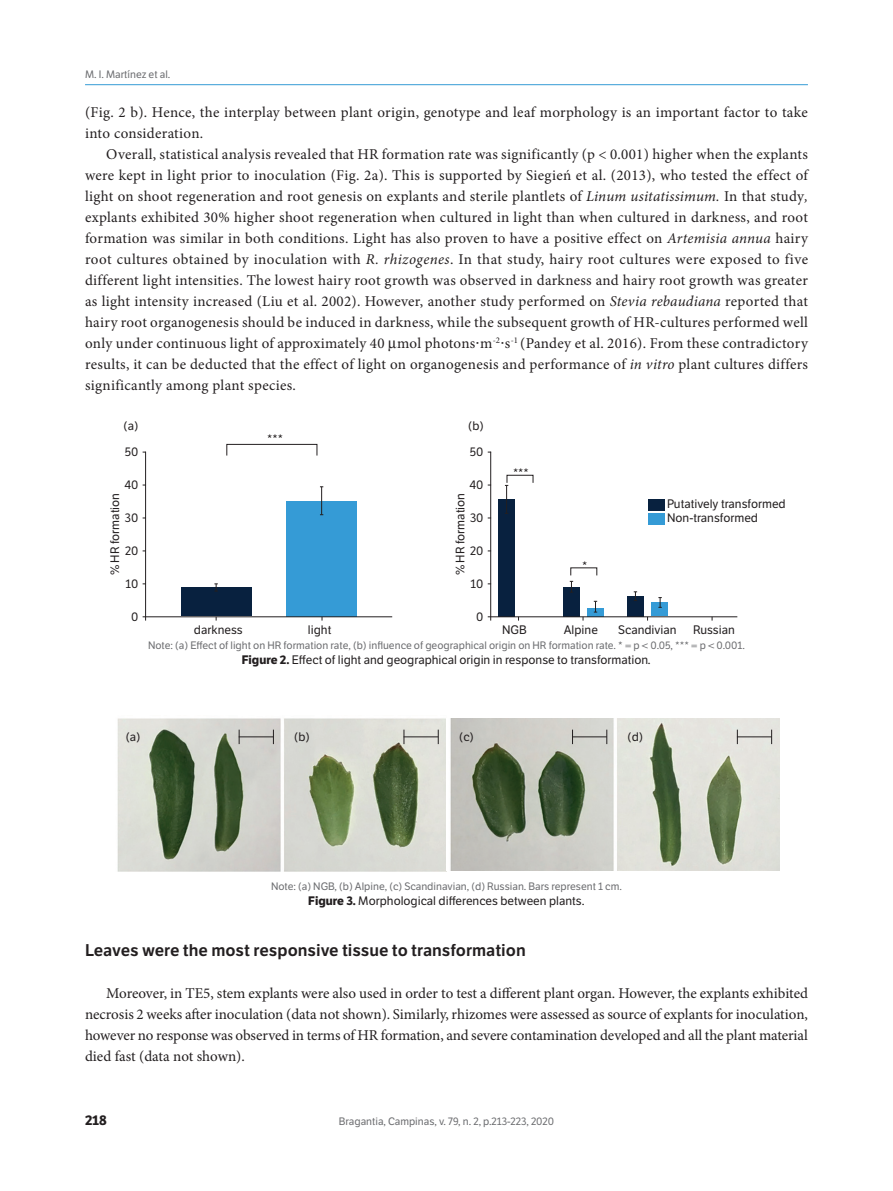
<style>
.page{position:relative;width:893px;height:1191px;background:#fff}
.page>*{position:absolute;margin:0;border:0;box-sizing:border-box;transform-origin:0 0}
.t1{font:600 16.5px "LFT Etica";color:#231f20}
.t2{font:15px/21px "Minion Pro";letter-spacing:.015em;color:#231f20;text-align:justify}
.t3{font:700 13.5px "LFT Etica";color:#231f20}
.t4{font:12px/14.4px "LFT Etica";color:#231f20}
.t5{font:10.5px "LFT Etica";color:#6c6d70}
.s1{font-style:italic}
.s2{font-family:"LFT Etica"}
.s3{font-weight:700}
</style>
<div class="page">
<hr style="left:85px;top:84px;width:723px;height:1px;background:#359bd6">
<div style="left:181px;top:587px;width:70px;height:29px;background:#08213f"></div>
<div style="left:287px;top:501px;width:70px;height:115px;background:#359bd6"></div>
<div style="left:498px;top:499px;width:17px;height:117px;background:#08213f"></div>
<div style="left:563px;top:587px;width:16px;height:29px;background:#08213f"></div>
<div style="left:627px;top:596px;width:17px;height:20px;background:#08213f"></div>
<div style="left:587px;top:607px;width:17px;height:9px;background:#359bd6"></div>
<div style="left:651px;top:602px;width:17px;height:14px;background:#359bd6"></div>
<div style="left:648px;top:513px;width:17px;height:11px;background:#359bd6"></div>
<div style="left:648px;top:499px;width:17px;height:12px;background:#08213f"></div>
<hr style="left:145px;top:452px;width:1px;height:168px;background:#231f20">
<hr style="left:490px;top:452px;width:1px;height:168px;background:#231f20">
<hr style="left:143px;top:616px;width:249px;height:1px;background:#231f20">
<hr style="left:488px;top:616px;width:249px;height:1px;background:#231f20">
<div style="left:226px;top:444px;width:91px;height:12px;border:1px solid #231f20"></div>
<div style="left:507px;top:475px;width:26px;height:8px;border:1px solid #231f20"></div>
<svg style="left:214px;top:583px;width:4px;height:8px"></svg>
<svg style="left:320px;top:486px;width:3px;height:29px"></svg>
<svg style="left:505px;top:485px;width:3px;height:29px"></svg>
<svg style="left:570px;top:581px;width:3px;height:12px"></svg>
<svg style="left:594px;top:601px;width:3px;height:11px"></svg>
<svg style="left:634px;top:591px;width:3px;height:10px"></svg>
<svg style="left:658px;top:597px;width:4px;height:11px"></svg>
<img style="left:117px;top:718px;width:329px;height:153px">
<img style="left:450px;top:718px;width:330px;height:152px">
<svg style="left:273px;top:729px;width:1px;height:15px"></svg>
<svg style="left:239px;top:729px;width:1px;height:15px"></svg>
<hr style="left:239px;top:736px;width:34px;height:1px;background:#231f20">
<svg style="left:606px;top:729px;width:1px;height:15px"></svg>
<svg style="left:572px;top:729px;width:1px;height:15px"></svg>
<hr style="left:572px;top:736px;width:35px;height:1px;background:#231f20">
<svg style="left:438px;top:729px;width:1px;height:15px"></svg>
<svg style="left:404px;top:729px;width:1px;height:15px"></svg>
<hr style="left:404px;top:736px;width:34px;height:1px;background:#231f20">
<svg style="left:771px;top:729px;width:1px;height:15px"></svg>
<svg style="left:737px;top:729px;width:1px;height:15px"></svg>
<hr style="left:737px;top:736px;width:35px;height:1px;background:#231f20">
<p class="t5" style="left:85px;top:68px;width:87px">M. I. Martínez et al.</p>
<p class="t2" style="left:85px;top:102px;width:724px">(Fig. 2 b). Hence, the interplay between plant origin, genotype and leaf morphology is an important factor to take into consideration.</p>
<p class="t2" style="left:85px;top:144px;width:724px;text-indent:21px">Overall, statistical analysis revealed that HR formation rate was significantly (p &lt; 0.001) higher when the explants were kept in light prior to inoculation (Fig. 2a). This is supported by Siegień et al. (2013), who tested the effect of light on shoot regeneration and root genesis on explants and sterile plantlets of <span class="s1">Linum usitatissimum.</span> In that study<span class="s1">, </span>explants exhibited 30% higher shoot regeneration when cultured in light than when cultured in darkness, and root formation was similar in both conditions. Light has also proven to have a positive effect on <span class="s1">Artemisia annua</span> hairy root cultures obtained by inoculation with <span class="s1">R. rhizogenes</span>. In that study, hairy root cultures were exposed to five different light intensities. The lowest hairy root growth was observed in darkness and hairy root growth was greater as light intensity increased (Liu et al. 2002). However, another study performed on <span class="s1">Stevia rebaudiana</span> reported that hairy root organogenesis should be induced in darkness, while the subsequent growth of HR-cultures performed well only under continuous light of approximately 40 mol photons<span class="s2">·</span>m<sup>-2</sup><span class="s2">·</span>s<sup>-1</sup> (Pandey et al. 2016). From these contradictory results, it can be deducted that the effect of light on organogenesis and performance of <span class="s1">in vitro</span> plant cultures differs significantly among plant species.</p>
<p class="t4" style="left:123px;top:419px;width:16px">(a)</p>
<p class="t4" style="left:468px;top:419px;width:17px">(b)</p>
<p class="t4" style="left:267px;top:431px;width:17px">***</p>
<p class="t4" style="left:470px;top:445px;width:15px">50</p>
<p class="t4" style="left:470px;top:478px;width:15px">40</p>
<p class="t4" style="left:470px;top:511px;width:15px">30</p>
<p class="t4" style="left:470px;top:544px;width:15px">20</p>
<p class="t4" style="left:471px;top:576px;width:14px">10</p>
<p class="t4" style="left:476px;top:609px;width:9px">0</p>
<p class="t4" style="left:125px;top:445px;width:15px">50</p>
<p class="t4" style="left:124px;top:478px;width:15px">40</p>
<p class="t4" style="left:125px;top:511px;width:15px">30</p>
<p class="t4" style="left:125px;top:544px;width:15px">20</p>
<p class="t4" style="left:125px;top:576px;width:14px">10</p>
<p class="t4" style="left:131px;top:609px;width:9px">0</p>
<p class="t4" style="left:108px;top:575px;width:84px;rotate:-90deg">% HR formation</p>
<p class="t4" style="left:453px;top:575px;width:84px;rotate:-90deg">% HR formation</p>
<p class="t4" style="left:513px;top:466px;width:17px">***</p>
<p class="t4" style="left:582px;top:558px;width:7px">*</p>
<p class="t4" style="left:667px;top:497px;width:120px">Putatively transformed<br>Non-transformed</p>
<p class="t4" style="left:194px;top:622px;width:50px">darkness</p>
<p class="t4" style="left:308px;top:622px;width:25px">light</p>
<p class="t4" style="left:502px;top:622px;width:26px">NGB</p>
<p class="t4" style="left:564px;top:622px;width:36px">Alpine</p>
<p class="t4" style="left:618px;top:622px;width:60px">Scandivian</p>
<p class="t4" style="left:693px;top:622px;width:43px">Russian</p>
<p class="t5" style="left:148px;top:639px;width:598px">Note: (a) Effect of light on HR formation rate, (b) influence of geographical origin on HR formation rate. * = p &lt; 0.05, *** = p &lt; 0.001.</p>
<p class="t4" style="left:242px;top:652px;width:411px"><span class="s3">Figure 2.</span> Effect of light and geographical origin in response to transformation<span class="s1">.</span></p>
<p class="t4" style="left:126px;top:730px;width:16px">(a)</p>
<p class="t4" style="left:294px;top:730px;width:17px">(b)</p>
<p class="t4" style="left:459px;top:730px;width:16px">(c)</p>
<p class="t4" style="left:627px;top:730px;width:17px">(d)</p>
<p class="t5" style="left:271px;top:880px;width:352px">Note: (a) NGB, (b) Alpine, (c) Scandinavian, (d) Russian. Bars represent 1 cm.</p>
<p class="t4" style="left:308px;top:893px;width:278px"><span class="s3">Figure 3.</span> Morphological differences between plants.</p>
<p class="t1" style="left:85px;top:940px;width:442px">Leaves were the most responsive tissue to transformation</p>
<p class="t2" style="left:85px;top:983px;width:724px;text-indent:21px">Moreover, in TE5, stem explants were also used in order to test a different plant organ. However, the explants exhibited necrosis 2 weeks after inoculation (data not shown). Similarly, rhizomes were assessed as source of explants for inoculation, however no response was observed in terms of HR formation, and severe contamination developed and all the plant material died fast (data not shown).</p>
<p class="t3" style="left:85px;top:1112px;width:23px">218</p>
<p class="t5" style="left:339px;top:1115px;width:217px">Bragantia, Campinas, v. 79, n. 2, p.213-223, 2020</p>
</div>
